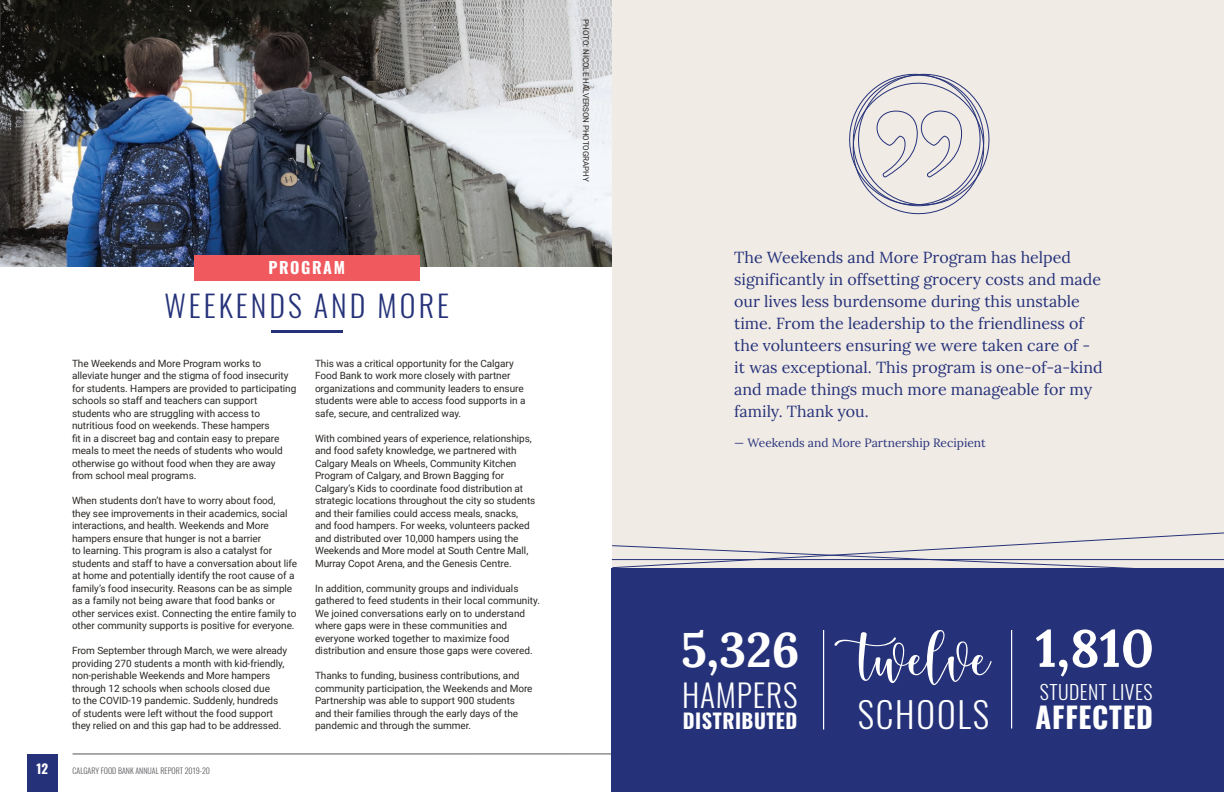
<style>
.page{position:relative;width:1224px;height:792px;background:#fff}
.page>*{position:absolute;margin:0;border:0;box-sizing:border-box;transform-origin:0 0}
.t1{font:87.8px "Cream Candy";color:#fff}
.t2{font:700 52.2px "Lora";color:#fff}
.t3{font:700 48.4px "Lora";color:#fff}
.t4{font:300 35.5px "Oswald";letter-spacing:.05em;color:#fff}
.t5{font:300 31.4px "Oswald";letter-spacing:.025em;color:#fff}
.t6{font:300 30px "Oswald";letter-spacing:.1em;color:#253279}
.t7{font:700 28.8px "Oswald";letter-spacing:.025em;color:#fff}
.t8{font:700 20.2px "Oswald";letter-spacing:.025em;color:#fff}
.t9{font:300 19.7px "Oswald";letter-spacing:.025em;color:#fff}
.t10{font:16px/22px "Lora";color:#253279}
.t11{font:700 16px "Oswald";letter-spacing:.1em;color:#fff}
.t12{font:700 13px "Oswald";color:#fff}
.t13{font:12px "Lora";color:#253279}
.t14{font:10px/12.5px "Roboto";letter-spacing:-.005em;color:#2b2824}
.t15{font:300 8px "Oswald";color:#55565a}
.t16{font:8px "Roboto";letter-spacing:-.005em;color:#2b2824}
</style>
<div class="page">
<hr style="left:73px;top:754px;width:539px;height:1px;background:#55565a">
<div style="left:27px;top:754px;width:31px;height:38px;background:#253279"></div>
<div style="left:613px;top:0;width:611px;height:792px;background:#f1ebe6"></div>
<svg style="left:849px;top:73px;width:141px;height:142px"></svg>
<img style="left:0;top:0;width:612px;height:267px">
<hr style="left:271px;top:330px;width:72px;height:3px;background:#253279">
<div style="left:194px;top:255px;width:225px;height:25px;background:#f0595d"></div>
<div style="left:612px;top:568px;width:612px;height:224px;background:#253279"></div>
<svg style="left:611px;top:530px;width:613px;height:45px"></svg>
<hr style="left:1011px;top:630px;width:1px;height:99px;background:#fff">
<hr style="left:823px;top:630px;width:1px;height:100px;background:#fff">
<h3 class="t11" style="left:268px;top:259px;width:78px">PROGRAM</h3>
<h3 class="t6" style="left:164px;top:279px;width:286px">WEEKENDS AND MORE</h3>
<p class="t14" style="left:72px;top:356px;width:226px">The Weekends and More Program works to alleviate hunger and the stigma of food insecurity for students. Hampers are provided to participating schools so staff and teachers can support students who are struggling with access to nutritious food on weekends. These hampers<br>fit in a discreet bag and contain easy to prepare meals to meet the needs of students who would otherwise go without food when they are away from school meal programs.</p>
<p class="t14" style="left:72px;top:494px;width:227px">When students don’t have to worry about food,<br>they see improvements in their academics, social interactions, and health. Weekends and More hampers ensure that hunger is not a barrier<br>to learning. This program is also a catalyst for students and staff to have a conversation about life at home and potentially identify the root cause of a family’s food insecurity. Reasons can be as simple as a family not being aware that food banks or other services exist. Connecting the entire family to other community supports is positive for everyone.</p>
<p class="t14" style="left:72px;top:644px;width:217px">From September through March, we were already providing 270 students a month with kid-friendly, non-perishable Weekends and More hampers through 12 schools when schools closed due<br>to the COVID-19 pandemic. Suddenly, hundreds of students were left without the food support they relied on and this gap had to be addressed.</p>
<h3 class="t12" style="left:36px;top:762px;width:13px">12</h3>
<p class="t15" style="left:73px;top:764px;width:139px">CALGARY FOOD BANK ANNUAL REPORT 2019-20</p>
<p class="t14" style="left:315px;top:356px;width:212px">This was a critical opportunity for the Calgary Food Bank to work more closely with partner organizations and community leaders to ensure students were able to access food supports in a safe, secure, and centralized way.</p>
<p class="t14" style="left:315px;top:431px;width:222px">With combined years of experience, relationships, and food safety knowledge, we partnered with Calgary Meals on Wheels, Community Kitchen Program of Calgary, and Brown Bagging for Calgary’s Kids to coordinate food distribution at strategic locations throughout the city so students and their families could access meals, snacks, and food hampers. For weeks, volunteers packed and distributed over 10,000 hampers using the Weekends and More model at South Centre Mall, Murray Copot Arena, and the Genesis Centre.</p>
<p class="t14" style="left:315px;top:581px;width:227px">In addition, community groups and individuals gathered to feed students in their local community.<br>We joined conversations early on to understand where gaps were in these communities and everyone worked together to maximize food distribution and ensure those gaps were covered.</p>
<p class="t14" style="left:315px;top:669px;width:219px">Thanks to funding, business contributions, and community participation, the Weekends and More Partnership was able to support 900 students and their families through the early days of the pandemic and through the summer.</p>
<p class="t16" style="left:592px;top:19px;width:164px;rotate:90deg">PHOTO: NICOLE HALVERSON PHOTOGRAPHY</p>
<p class="t10" style="left:734px;top:246px;width:370px">The Weekends and More Program has helped significantly in offsetting grocery costs and made our lives less burdensome during this unstable time. From the leadership to the friendliness of the volunteers ensuring we were taken care of - it was exceptional. This program is one-of-a-kind and made things much more manageable for my family. Thank you.</p>
<p class="t13" style="left:734px;top:434px;width:253px">— Weekends and More Partnership Recipient</p>
<h3 class="t3" style="left:681px;top:608px;width:120px">5,326</h3>
<h3 class="t5" style="left:682px;top:667px;width:117px">HAMPERS</h3>
<h3 class="t8" style="left:683px;top:710px;width:116px">DISTRIBUTED</h3>
<h1 class="t1" style="left:859px;top:618px;width:133px">twelve</h1>
<h3 class="t4" style="left:858px;top:683px;width:133px">SCHOOLS</h3>
<h2 class="t2" style="left:1036px;top:604px;width:120px">1,810</h2>
<h3 class="t9" style="left:1040px;top:675px;width:114px">STUDENT LIVES</h3>
<h3 class="t7" style="left:1036px;top:702px;width:119px">AFFECTED</h3>
</div>
